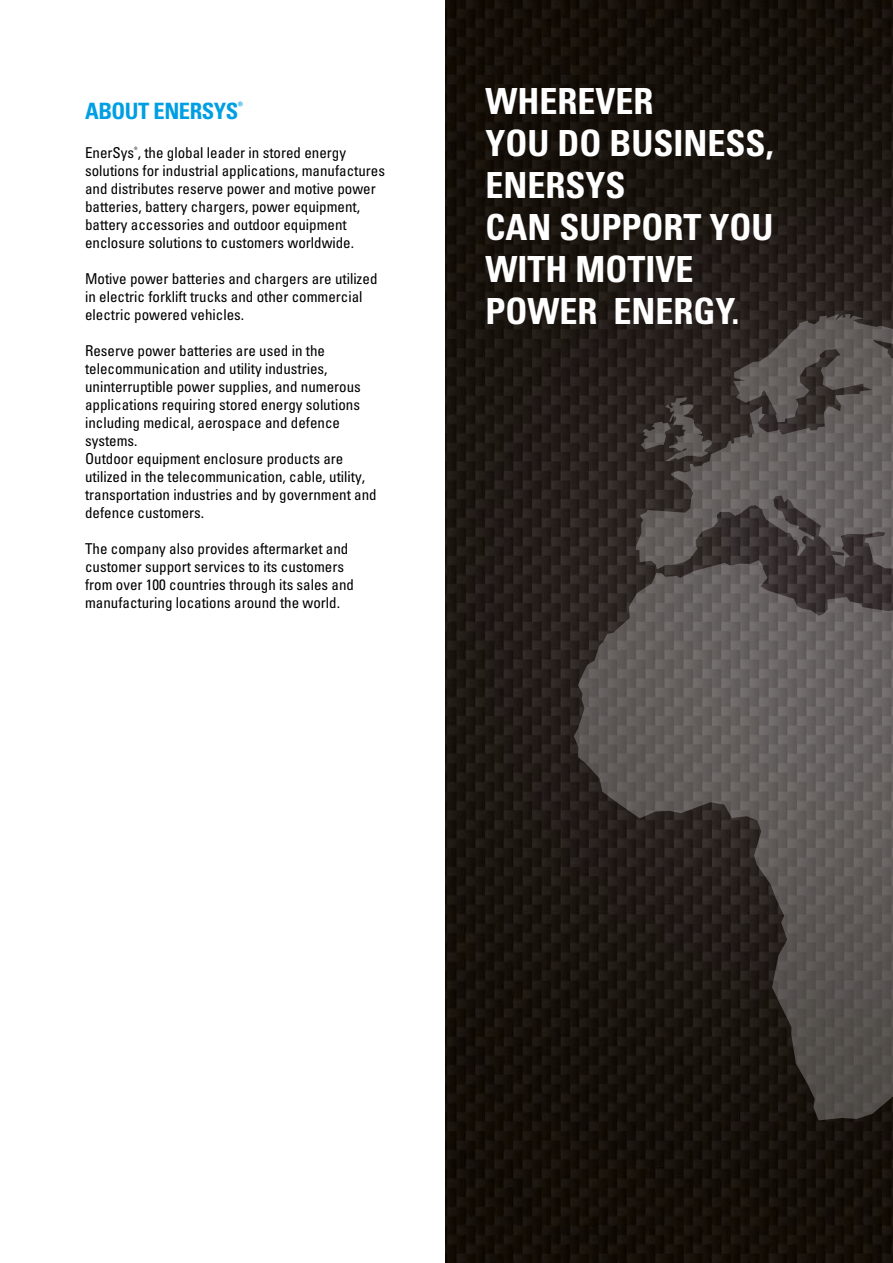
<style>
.page{position:relative;width:893px;height:1263px;background:#fff}
.page>*{position:absolute;margin:0;border:0;box-sizing:border-box;transform-origin:0 0}
.t1{font:36px/42px "Univers LTCYR 67 Bold Cond";color:#fff}
.t2{font:22.5px "Univers LTCYR 67 Bold Cond";letter-spacing:-.02em;color:#009fe3}
.t3{font:condensed 15px/18px "Univers LTCYR 57";color:#000}
</style>
<div class="page">
<img style="left:446px;top:0;width:447px;height:1263px">
<svg style="left:574px;top:274px;width:319px;height:846px;background:#433e3b"></svg>
<svg style="left:641px;top:397px;width:71px;height:64px;background:#413b39"></svg>
<h2 class="t2" style="left:85px;top:97px;width:160px">ABOUT ENERSYS<sup>®</sup></h2>
<p class="t3" style="left:85px;top:143px;width:301px">EnerSys<sup>®</sup>, the global leader in stored energy solutions for industrial applications, manufactures and distributes reserve power and motive power batteries, battery chargers, power equipment, battery accessories and outdoor equipment enclosure solutions to customers worldwide.</p>
<p class="t3" style="left:85px;top:269px;width:294px">Motive power batteries and chargers are utilized in electric forklift trucks and other commercial electric powered vehicles.</p>
<p class="t3" style="left:85px;top:341px;width:293px">Reserve power batteries are used in the telecommunication and utility industries, uninterruptible power supplies, and numerous applications requiring stored energy solutions including medical, aerospace and defence systems.<br>Outdoor equipment enclosure products are utilized in the telecommunication, cable, utility, transportation industries and by government and defence customers.</p>
<p class="t3" style="left:85px;top:539px;width:271px">The company also provides aftermarket and customer support services to its customers from over 100 countries through its sales and manufacturing locations around the world.</p>
<h1 class="t1" style="left:485px;top:79px;width:290px">WHEREVER<br>YOU DO BUSINESS,<br>ENERSYS<br>CAN SUPPORT YOU<br>WITH MOTIVE<br>POWER ENERGY.</h1>
</div>
